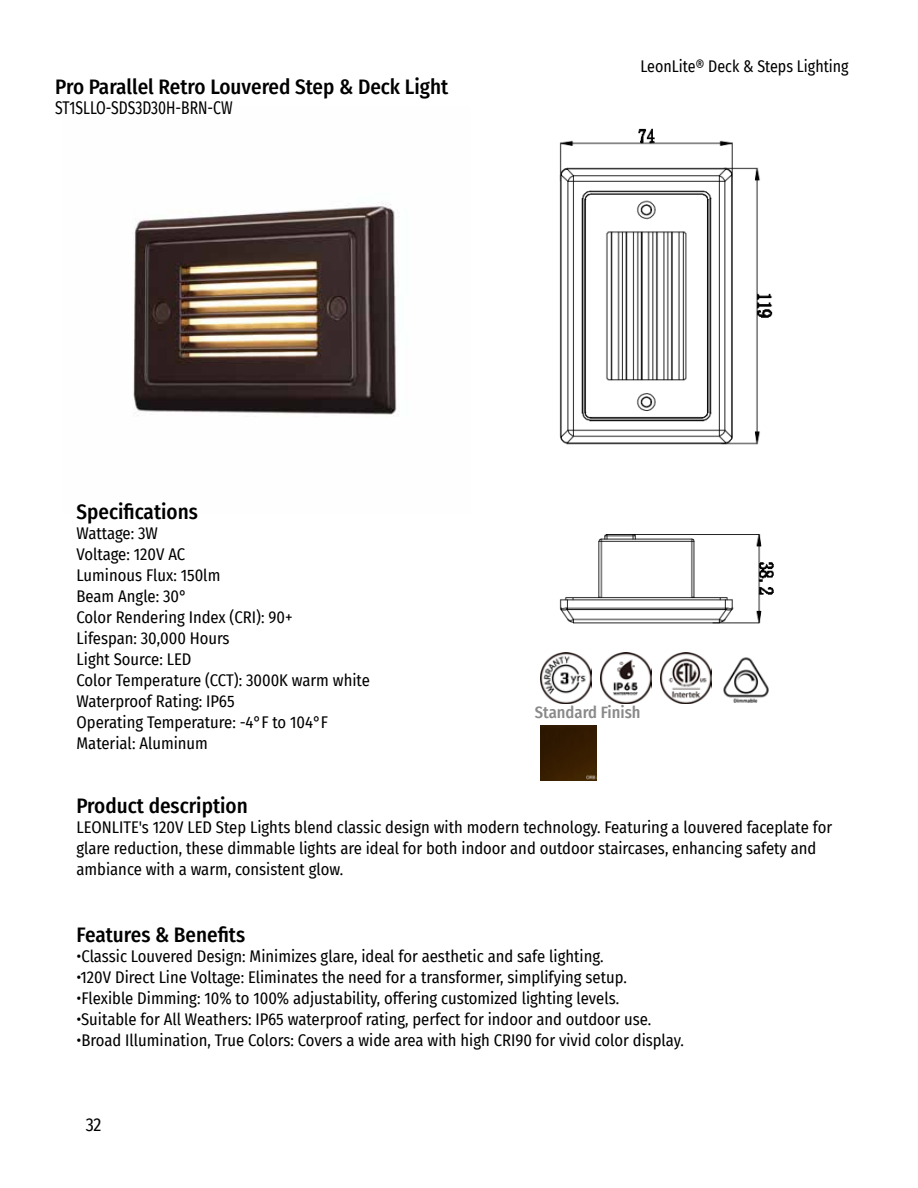
<style>
.page{position:relative;width:918px;height:1188px;background:#fff}
.page>*{position:absolute;margin:0;border:0;box-sizing:border-box;transform-origin:0 0}
.t1{font:500 21px "Fira Sans Condensed";color:#000}
.t2{font:18px "Fira Sans Condensed";color:#000;scale:.86 1}
.t3{font:18px "Fira Sans Condensed";color:#000}
.t4{font:16.5px/21px "Fira Sans Condensed";color:#000}
.t5{font:16.5px "Fira Sans Condensed";color:#000;scale:.96 1}
.t6{font:500 16.5px "Fira Sans Condensed";color:#898989}
</style>
<div class="page">
<img style="left:559px;top:128px;width:215px;height:496px">
<img style="left:133px;top:203px;width:266px;height:213px">
<img style="left:541px;top:653px;width:51px;height:51px">
<img style="left:541px;top:725px;width:55px;height:55px">
<img style="left:601px;top:653px;width:51px;height:51px">
<img style="left:661px;top:653px;width:51px;height:51px">
<img style="left:723px;top:657px;width:46px;height:46px">
<p class="t1" style="left:55px;top:70px;width:395px">Pro Parallel Retro Louvered Step &amp; Deck Light</p>
<p class="t2" style="left:55px;top:95px;width:208px">ST1SLLO-SDS3D30H-BRN-CW</p>
<p class="t5" style="left:641px;top:54px;width:218px">LeonLite® Deck &amp; Steps Lighting</p>
<p class="t1" style="left:77px;top:495px;width:123px">Specifications</p>
<p class="t4" style="left:77px;top:523px;width:295px">Wattage: 3W<br>Voltage: 120V AC<br>Luminous Flux: 150lm<br>Beam Angle: 30°<br>Color Rendering Index (CRI): 90+<br>Lifespan: 30,000 Hours<br>Light Source: LED<br>Color Temperature (CCT): 3000K warm white<br>Waterproof Rating: IP65<br>Operating Temperature: -4°F to 104°F<br>Material: Aluminum</p>
<p class="t1" style="left:77px;top:789px;width:173px">Product description</p>
<p class="t6" style="left:535px;top:699px;width:107px">Standard Finish</p>
<p class="t4" style="left:77px;top:817px;width:757px">LEONLITE's 120V LED Step Lights blend classic design with modern technology. Featuring a louvered faceplate for glare reduction, these dimmable lights are ideal for both indoor and outdoor staircases, enhancing safety and ambiance with a warm, consistent glow.</p>
<p class="t1" style="left:77px;top:918px;width:170px">Features &amp; Benefits</p>
<p class="t4" style="left:77px;top:946px;width:529px">•Classic Louvered Design: Minimizes glare, ideal for aesthetic and safe lighting.</p>
<p class="t4" style="left:77px;top:967px;width:552px">•120V Direct Line Voltage: Eliminates the need for a transformer, simplifying setup.</p>
<p class="t4" style="left:77px;top:988px;width:544px">•Flexible Dimming: 10% to 100% adjustability, offering customized lighting levels.</p>
<p class="t4" style="left:77px;top:1009px;width:576px">•Suitable for All Weathers: IP65 waterproof rating, perfect for indoor and outdoor use.</p>
<p class="t4" style="left:77px;top:1030px;width:609px">•Broad Illumination, True Colors: Covers a wide area with high CRI90 for vivid color display.</p>
<p class="t3" style="left:86px;top:1111px;width:17px">32</p>
</div>
